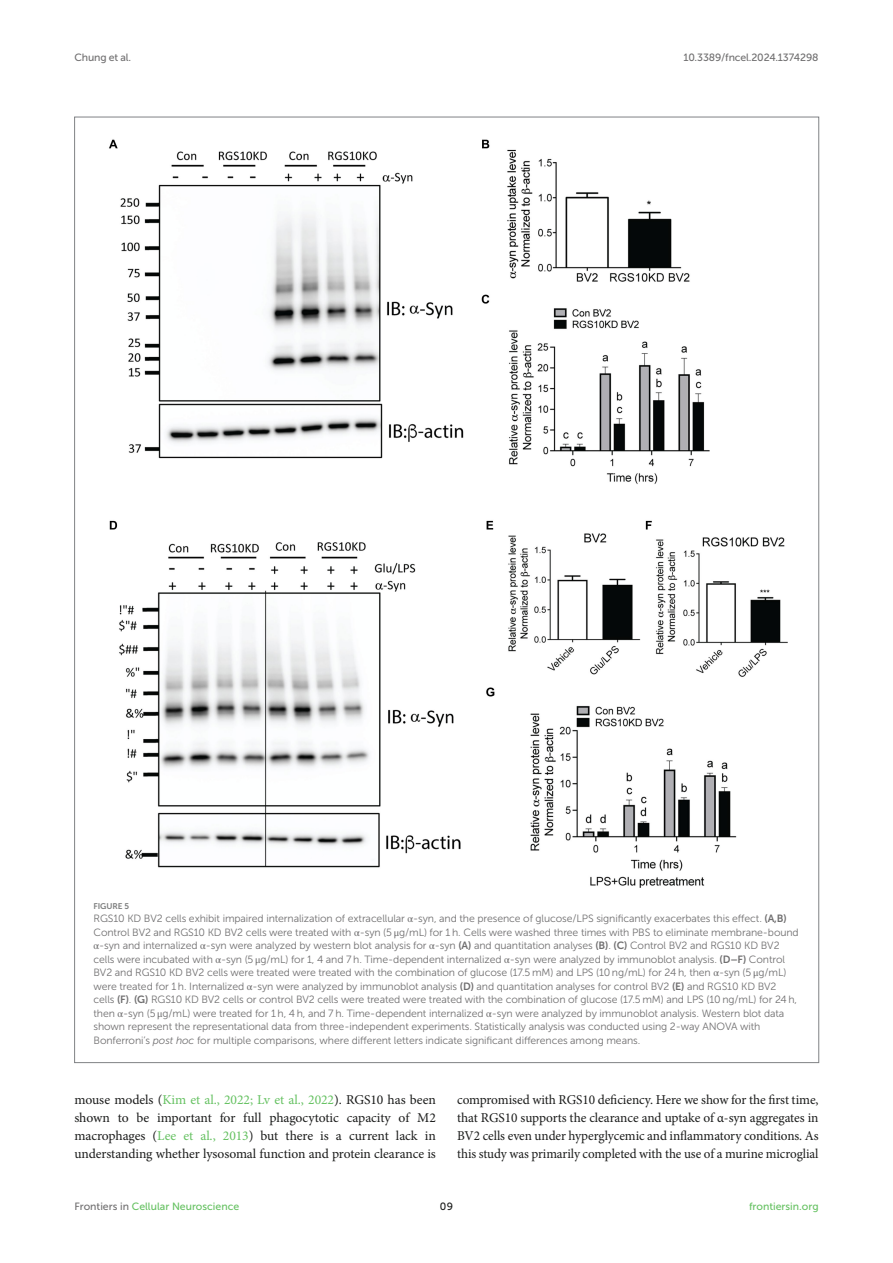
<style>
.page{position:relative;width:893px;height:1263px;background:#fff}
.page>*{position:absolute;margin:0;border:0;box-sizing:border-box;transform-origin:0 0}
.TEXT_FLUSH{font:13.5px/18px "Minion Pro";letter-spacing:-.005em;color:#1b1c1b;text-align:justify}
.FIG_LEG{font:10.5px/13.5px "Museo Sans 300";letter-spacing:-.01em;color:#706f70}
.t1{font:10.5px "Museo Sans 500";color:#65c161}
.t2{font:10.5px "Museo Sans 500";letter-spacing:-.015em;color:#706f70}
.t3{font:10.5px "Museo Sans 500";color:#1b1c1b}
.FIG_HD{font:8.25px "Museo Sans 700";letter-spacing:-.01em;color:#7e7f7f}
.s1{font-family:"STIX General"}
.s2{font-family:"Museo Sans 700"}
.s3{font-style:italic}
.s4{color:#65c161}
.s5{color:#706f70}
</style>
<div class="page">
<img style="left:109px;top:139px;width:679px;height:749px">
<p class="t2" style="left:74px;top:51px;width:58px">Chung et al.</p>
<p class="t2" style="left:683px;top:51px;width:137px">10.3389/fncel.2024.1374298</p>
<p class="FIG_HD" style="left:94px;top:901px;width:37px">FIGURE 5</p>
<p class="FIG_LEG" style="left:94px;top:912px;width:707px">RGS10 KD BV2 cells exhibit impaired internalization of extracellular <span class="s1">α</span>-syn, and the presence of glucose/LPS significantly exacerbates this effect. <span class="s2">(A,B)<br></span>Control BV2 and RGS10 KD BV2 cells were treated with <span class="s1">α</span>-syn (5 <span class="s1">μ</span>g/mL) for 1 h. Cells were washed three times with PBS to eliminate membrane-bound <span class="s1">α</span>-syn and internalized <span class="s1">α</span>-syn were analyzed by western blot analysis for <span class="s1">α</span>-syn <span class="s2">(A)</span> and quantitation analyses <span class="s2">(B)</span>. <span class="s2">(C)</span> Control BV2 and RGS10 KD BV2 cells were incubated with <span class="s1">α</span>-syn (5 <span class="s1">μ</span>g/mL) for 1, 4 and 7 h. Time-dependent internalized <span class="s1">α</span>-syn were analyzed by immunoblot analysis. <span class="s2">(D–F)</span> Control BV2 and RGS10 KD BV2 cells were treated were treated with the combination of glucose (17.5 mM) and LPS (10 ng/mL) for 24 h, then <span class="s1">α</span>-syn (5 <span class="s1">μ</span>g/mL) were treated for 1 h. Internalized <span class="s1">α</span>-syn were analyzed by immunoblot analysis <span class="s2">(D)</span> and quantitation analyses for control BV2 <span class="s2">(E)</span> and RGS10 KD BV2 cells <span class="s2">(F)</span>. <span class="s2">(G)</span> RGS10 KD BV2 cells or control BV2 cells were treated were treated with the combination of glucose (17.5 mM) and LPS (10 ng/mL) for 24 h, then <span class="s1">α</span>-syn (5 <span class="s1">μ</span>g/mL) were treated for 1 h, 4 h, and 7 h. Time-dependent internalized <span class="s1">α</span>-syn were analyzed by immunoblot analysis. Western blot data shown represent the representational data from three-independent experiments. Statistically analysis was conducted using 2-way ANOVA with Bonferroni’s <span class="s3">post hoc</span> for multiple comparisons, where different letters indicate significant differences among means.</p>
<p class="TEXT_FLUSH" style="left:74px;top:1091px;width:363px">mouse models (<span class="s4">Kim et al., 2022; Lv et al., 2022</span>). RGS10 has been shown to be important for full phagocytotic capacity of M2 macrophages (<span class="s4">Lee et al., 2013</span>) but there is a current lack in understanding whether lysosomal function and protein clearance is</p>
<p class="TEXT_FLUSH" style="left:457px;top:1091px;width:363px">compromised with RGS10 deficiency. Here we show for the first time, that RGS10 supports the clearance and uptake of α-syn aggregates in BV2 cells even under hyperglycemic and inflammatory conditions. As this study was primarily completed with the use of a murine microglial</p>
<p class="t1" style="left:74px;top:1200px;width:166px"><span class="s5">Frontiers in</span> Cellular Neuroscience</p>
<p class="t3" style="left:440px;top:1200px;width:15px">09</p>
<p class="t1" style="left:749px;top:1200px;width:71px">frontiersin.org</p>
</div>
